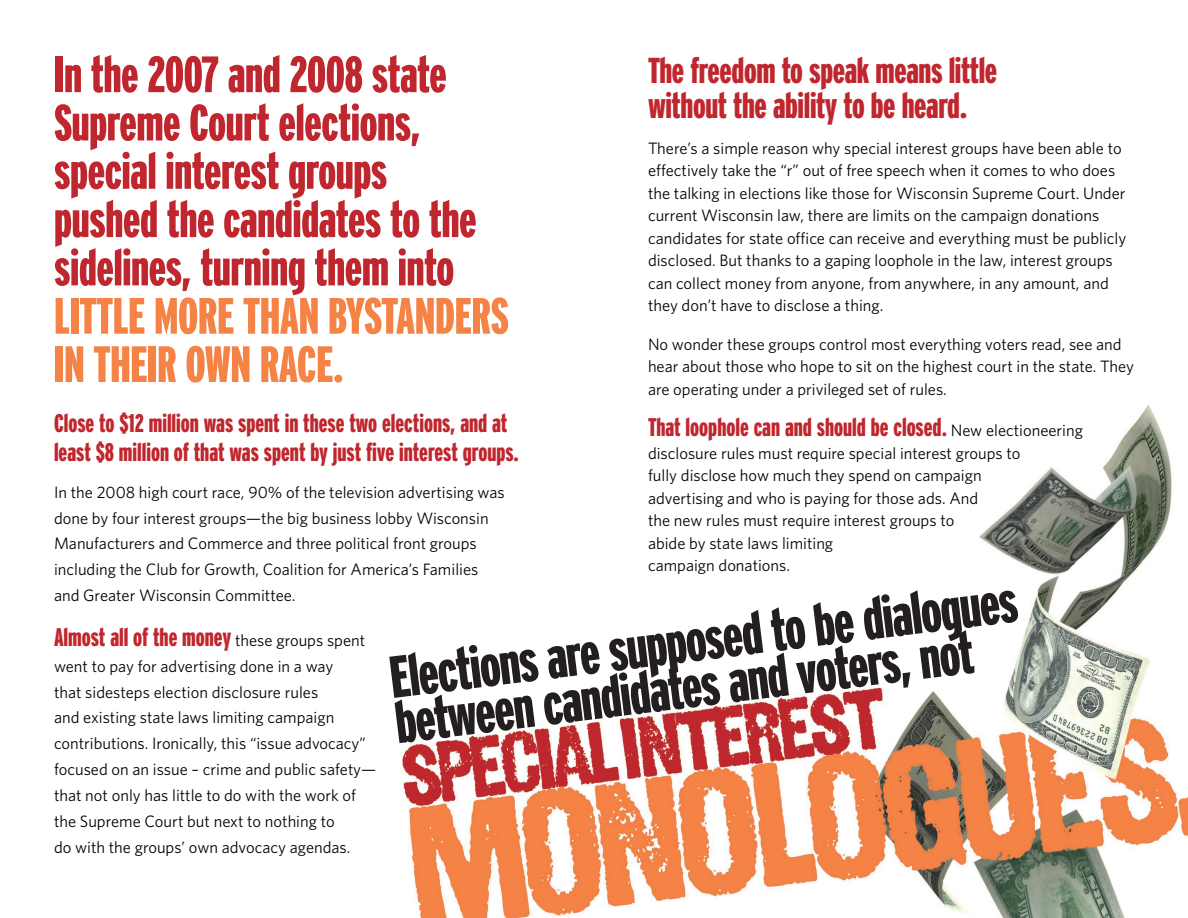
<style>
.page{position:relative;width:1188px;height:918px;background:#fff}
.page>*{position:absolute;margin:0;border:0;box-sizing:border-box;transform-origin:0 0}
.t1{font:900 extra-condensed 59.1px/45.6px "Interstate";color:#231f20}
.t2{font:900 extra-condensed 51px/48.3px "Interstate";letter-spacing:-.01em;color:#c0262d}
.t3{font:900 extra-condensed 36px/34.5px "Interstate";letter-spacing:-.01em;color:#c0262d}
.t4{font:900 extra-condensed 25.5px/28.8px "Interstate";color:#c0262d}
.t5{font:16.5px/22.5px "Whitney";color:#040503}
.s1{color:#f58345}
.s2{font-family:"Whitney";font-weight:400;font-stretch:normal;font-size:16.5px;color:#040503}
</style>
<div class="page">
<img style="left:402px;top:404px;width:786px;height:514px">
<p class="t2" style="left:54px;top:50px;width:455px">In the 2007 and 2008 state<br>Supreme Court elections, special interest groups<br>pushed the candidates to the sidelines, turning them into <span class="s1">little more than bystanders in their own race.</span></p>
<p class="t4" style="left:54px;top:409px;width:466px">Close to $12 million was spent in these two elections, and at least $8 million of that was spent by just five interest groups.</p>
<p class="t5" style="left:54px;top:479px;width:452px;line-height:25.8px">In the 2008 high court race, 90% of the television advertising was done by four interest groups—the big business lobby Wisconsin Manufacturers and Commerce and three political front groups including the Club for Growth, Coalition for America’s Families and Greater Wisconsin Committee.</p>
<p class="t4" style="left:54px;top:623px;width:313px">Almost all of the money <span class="s2">these groups spent</span></p>
<p class="t5" style="left:54px;top:653px;width:324px;line-height:25.8px">went to pay for advertising done in a way<br>that sidesteps election disclosure rules<br>and existing state laws limiting campaign contributions. Ironically, this “issue advocacy” focused on an issue – crime and public safety— that not only has little to do with the work of the Supreme Court but next to nothing to<br>do with the groups’ own advocacy agendas.</p>
<p class="t3" style="left:648px;top:53px;width:351px">The freedom to speak means little without the ability to be heard.</p>
<p class="t5" style="left:648px;top:136px;width:480px">There’s a simple reason why special interest groups have been able to effectively take the “r” out of free speech when it comes to who does the talking in elections like those for Wisconsin Supreme Court. Under current Wisconsin law, there are limits on the campaign donations candidates for state office can receive and everything must be publicly disclosed. But thanks to a gaping loophole in the law, interest groups can collect money from anyone, from anywhere, in any amount, and they don’t have to disclose a thing.</p>
<p class="t5" style="left:648px;top:332px;width:488px">No wonder these groups control most everything voters read, see and hear about those who hope to sit on the highest court in the state. They are operating under a privileged set of rules.</p>
<p class="t4" style="left:648px;top:413px;width:436px">That loophole can and should be closed. <span class="s2">New electioneering</span></p>
<p class="t5" style="left:648px;top:442px;width:374px">disclosure rules must require special interest groups to fully disclose how much they spend on campaign advertising and who is paying for those ads. And<br>the new rules must require interest groups to<br>abide by state laws limiting<br>campaign donations.</p>
<p class="t1" style="left:387px;top:655px;width:634px;rotate:-7deg">Elections are supposed to be dialogues between candidates and voters, not</p>
</div>
